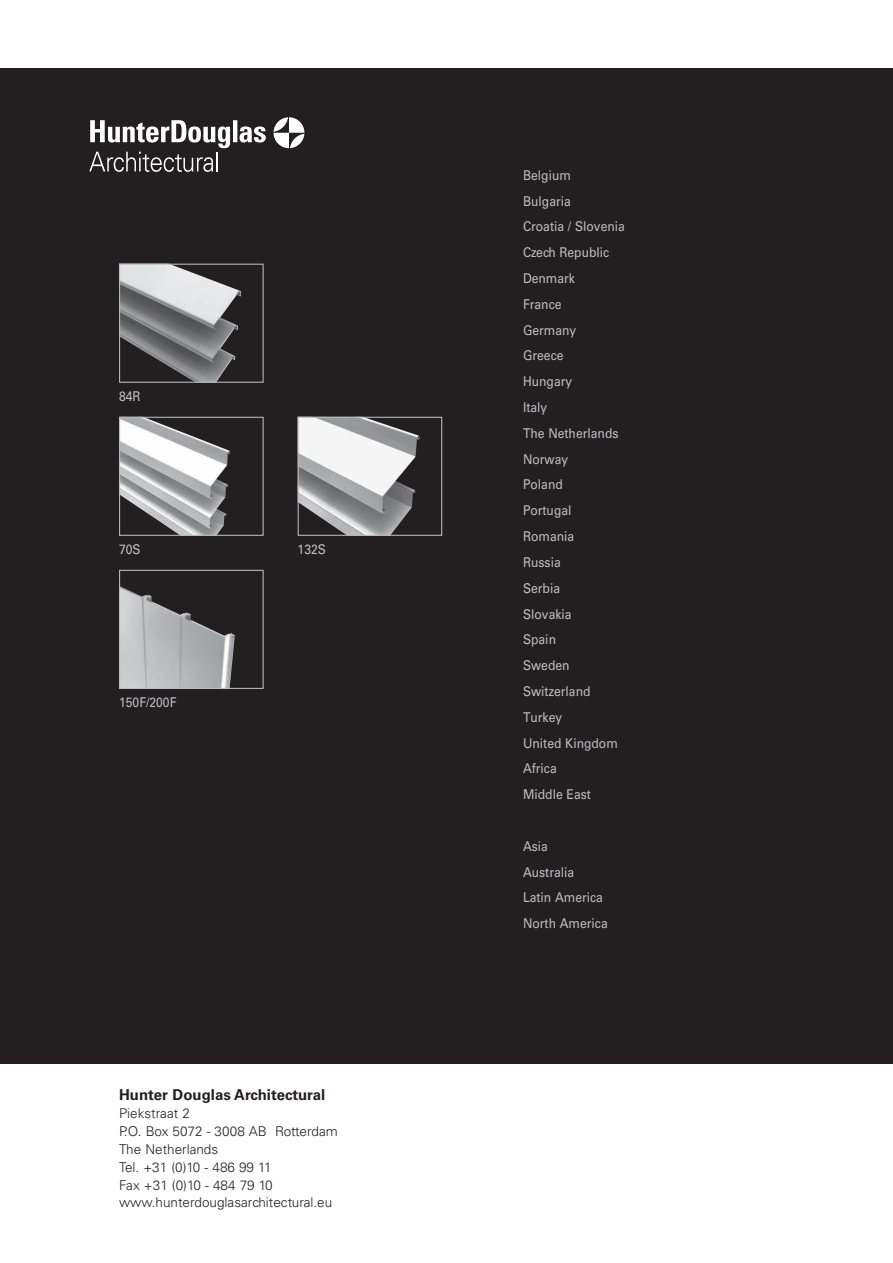
<style>
.page{position:relative;width:893px;height:1263px;background:#fff}
.page>*{position:absolute;margin:0;border:0;box-sizing:border-box;transform-origin:0 0}
.t1{font:700 15px "Univers LT Std";color:#231f20}
.t2{font:13.5px/25.8px "Univers LT Std";color:#bcbdc0;scale:.9 1}
.t3{font:300 13.5px/18px "Univers LT Std";color:#231f20}
</style>
<div class="page">
<div style="left:0;top:68px;width:893px;height:995px;background:#231f20"></div>
<svg style="left:274px;top:117px;width:30px;height:31px"></svg>
<svg style="left:89px;top:120px;width:177px;height:52px"></svg>
<img style="left:121px;top:266px;width:120px;height:115px">
<div style="left:119px;top:264px;width:145px;height:119px;border:1px solid #bcbdc0"></div>
<img style="left:121px;top:419px;width:109px;height:115px">
<div style="left:119px;top:417px;width:145px;height:119px;border:1px solid #bcbdc0"></div>
<img style="left:300px;top:419px;width:120px;height:115px">
<div style="left:298px;top:417px;width:144px;height:119px;border:1px solid #bcbdc0"></div>
<img style="left:121px;top:587px;width:114px;height:100px">
<div style="left:119px;top:570px;width:145px;height:119px;border:1px solid #bcbdc0"></div>
<p class="t2" style="left:119px;top:383px;width:26px">84R</p>
<p class="t2" style="left:119px;top:536px;width:26px">70S</p>
<p class="t2" style="left:298px;top:536px;width:33px">132S</p>
<p class="t2" style="left:119px;top:689px;width:65px">150F/200F</p>
<p class="t1" style="left:119px;top:1085px;width:208px">Hunter Douglas Architectural</p>
<p class="t3" style="left:119px;top:1104px;width:220px">Piekstraat 2<br>P.O. Box 5072 - 3008 AB Rotterdam<br>The Netherlands<br>Tel. +31 (0)10 - 486 99 11<br>Fax +31 (0)10 - 484 79 10 www.hunterdouglasarchitectural.eu</p>
<p class="t2" style="left:523px;top:162px;width:115px">Belgium<br>Bulgaria<br>Croatia / Slovenia<br>Czech Republic<br>Denmark<br>France<br>Germany<br>Greece<br>Hungary<br>Italy<br>The Netherlands<br>Norway<br>Poland<br>Portugal<br>Romania<br>Russia<br>Serbia<br>Slovakia<br>Spain<br>Sweden<br>Switzerland<br>Turkey<br>United Kingdom<br>Africa<br>Middle East</p>
<p class="t2" style="left:523px;top:833px;width:96px">Asia<br>Australia<br>Latin America<br>North America</p>
</div>
